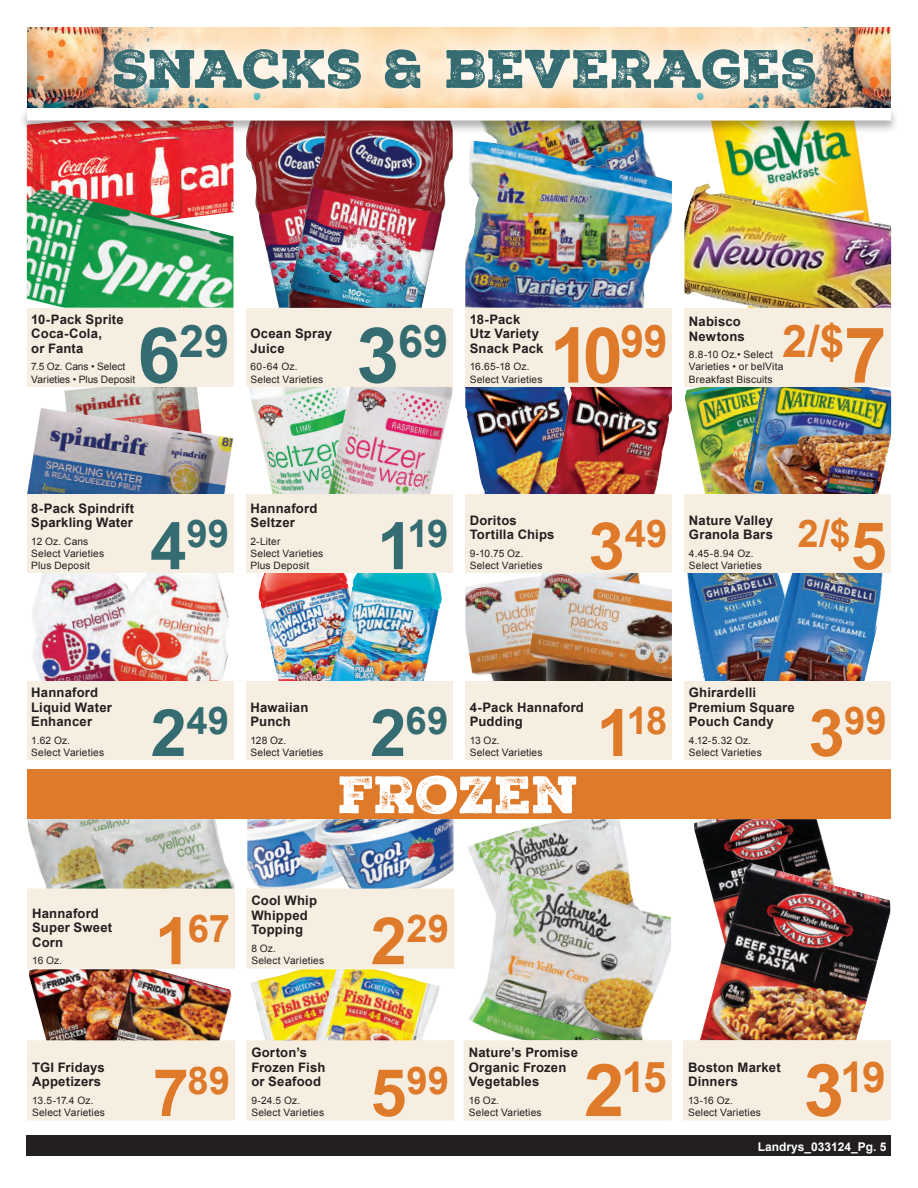
<style>
.page{position:relative;width:918px;height:1188px;background:#fff}
.page>*{position:absolute;margin:0;border:0;box-sizing:border-box;transform-origin:0 0}
.t1{font:700 77.1px "Arial";color:#de7a2a;scale:.94 1}
.t2{font:52.5px "Nexa Rust Slab Black 2";letter-spacing:-.01em;color:#356c72}
.t3{font:51px "Nexa Rust Slab Black 2";letter-spacing:-.02em;color:#fff}
.t4{font:700 45px "Arial";color:#356c72}
.t5{font:700 45px "Arial";color:#de7a2a}
.t6{font:700 42.45px "Arial";color:#de7a2a}
.t7{font:700 38.1px "Arial";color:#de7a2a}
.t8{font:700 38.1px "Arial";letter-spacing:.005em;color:#356c72}
.t9{font:700 13.05px/14.5px "Arial";letter-spacing:.015em;color:#231f20}
.t10{font:700 12px "Arial";color:#fff}
.t11{font:10.2px/12.1px "Arial";letter-spacing:.02em;color:#231f20}
.t12{font:10.2px/12.1px "Arial";color:#231f20}
.s1{font-size:77.1px}
.s2{font-size:65.55px}
.s3{font-size:72.75px}
</style>
<div class="page">
<div style="left:27px;top:770px;width:864px;height:49px;background:#de7a2a"></div>
<img style="left:694px;top:819px;width:135px;height:44px">
<img style="left:700px;top:863px;width:190px;height:177px">
<img style="left:468px;top:819px;width:158px;height:35px">
<img style="left:469px;top:854px;width:202px;height:186px">
<div style="left:464px;top:1040px;width:208px;height:80px;background:#f6eee1;border:1px solid #f6eee1"></div>
<div style="left:683px;top:1040px;width:208px;height:80px;background:#f6eee1;border:1px solid #f6eee1"></div>
<img style="left:28px;top:819px;width:61px;height:70px">
<img style="left:89px;top:819px;width:145px;height:70px">
<img style="left:29px;top:969px;width:85px;height:71px">
<img style="left:114px;top:969px;width:118px;height:71px">
<img style="left:247px;top:819px;width:68px;height:70px">
<img style="left:315px;top:819px;width:139px;height:70px">
<img style="left:250px;top:969px;width:65px;height:71px">
<img style="left:315px;top:969px;width:125px;height:71px">
<div style="left:27px;top:889px;width:208px;height:80px;background:#f6eee1"></div>
<div style="left:27px;top:1040px;width:208px;height:80px;background:#f6eee1;border:1px solid #f6eee1"></div>
<div style="left:246px;top:889px;width:208px;height:80px;background:#f6eee1"></div>
<div style="left:246px;top:1040px;width:208px;height:80px;background:#f6eee1;border:1px solid #f6eee1"></div>
<img style="left:27px;top:134px;width:206px;height:54px">
<img style="left:27px;top:188px;width:206px;height:120px">
<img style="left:64px;top:386px;width:138px;height:22px">
<img style="left:27px;top:408px;width:206px;height:86px">
<img style="left:32px;top:573px;width:53px;height:108px">
<img style="left:85px;top:573px;width:144px;height:108px">
<div style="left:27px;top:308px;width:206px;height:78px;background:#f6eee1"></div>
<div style="left:27px;top:494px;width:206px;height:79px;background:#f6eee1"></div>
<div style="left:27px;top:681px;width:206px;height:79px;background:#f6eee1"></div>
<img style="left:246px;top:134px;width:42px;height:174px">
<img style="left:288px;top:134px;width:165px;height:174px">
<img style="left:249px;top:386px;width:79px;height:108px">
<img style="left:328px;top:386px;width:125px;height:108px">
<img style="left:258px;top:573px;width:72px;height:108px">
<img style="left:330px;top:573px;width:112px;height:108px">
<div style="left:246px;top:308px;width:207px;height:78px;background:#f6eee1"></div>
<div style="left:246px;top:494px;width:207px;height:79px;background:#f6eee1"></div>
<div style="left:246px;top:681px;width:207px;height:79px;background:#f6eee1"></div>
<img style="left:489px;top:134px;width:156px;height:6px">
<img style="left:465px;top:140px;width:207px;height:168px">
<img style="left:465px;top:386px;width:81px;height:108px">
<img style="left:546px;top:386px;width:126px;height:108px">
<img style="left:465px;top:579px;width:49px;height:102px">
<img style="left:514px;top:573px;width:158px;height:108px">
<div style="left:465px;top:308px;width:207px;height:78px;background:#f6eee1"></div>
<div style="left:465px;top:494px;width:207px;height:79px;background:#f6eee1"></div>
<div style="left:465px;top:681px;width:207px;height:79px;background:#f6eee1"></div>
<img style="left:713px;top:134px;width:151px;height:50px">
<img style="left:685px;top:184px;width:206px;height:124px">
<img style="left:685px;top:386px;width:59px;height:108px">
<img style="left:744px;top:386px;width:147px;height:108px">
<img style="left:687px;top:573px;width:76px;height:108px">
<img style="left:763px;top:573px;width:120px;height:108px">
<div style="left:685px;top:308px;width:206px;height:78px;background:#f6eee1"></div>
<div style="left:685px;top:494px;width:206px;height:79px;background:#f6eee1"></div>
<div style="left:685px;top:681px;width:206px;height:79px;background:#f6eee1"></div>
<img style="left:27px;top:27px;width:864px;height:80px">
<svg style="left:83px;top:27px;width:762px;height:80px;background:#f4e0c8"></svg>
<div style="left:27px;top:1136px;width:864px;height:20px;background:#231f20"></div>
<div style="left:19px;top:107px;width:879px;height:27px;background:#231f20;opacity:.35"></div>
<div style="left:27px;top:108px;width:864px;height:12px;background:#fff"></div>
<h2 class="t2" style="left:113px;top:33px;width:706px">SNACKS &amp; BEVERAGES</h2>
<p class="t9" style="left:31px;top:312px;width:94px">10-Pack Sprite<br>Coca-Cola,<br>or Fanta</p>
<p class="t12" style="left:31px;top:361px;width:105px">7.5 Oz. Cans • Select<br>Varieties • Plus Deposit</p>
<h3 class="t4" style="left:137px;top:311px;width:93px"><span class="s1">6</span>29</h3>
<p class="t9" style="left:251px;top:327px;width:83px">Ocean Spray<br>Juice</p>
<p class="t11" style="left:251px;top:361px;width:74px">60-64 Oz.<br>Select Varieties</p>
<h3 class="t4" style="left:356px;top:311px;width:94px"><span class="s1">3</span>69</h3>
<p class="t9" style="left:470px;top:312px;width:75px">18-Pack<br>Utz Variety<br>Snack Pack</p>
<p class="t11" style="left:470px;top:361px;width:74px">16.65-18 Oz.<br>Select Varieties</p>
<h1 class="t1" style="left:550px;top:305px;width:127px">10<sup>99</sup></h1>
<p class="t9" style="left:689px;top:315px;width:57px">Nabisco<br>Newtons</p>
<p class="t11" style="left:689px;top:349px;width:96px">8.8-10 Oz.• Select<br>Varieties • or belVita<br>Breakfast Biscuits</p>
<h3 class="t5" style="left:782px;top:311px;width:106px">2/$<span class="s1">7</span></h3>
<p class="t9" style="left:31px;top:501px;width:105px">8-Pack Spindrift<br>Sparkling Water</p>
<p class="t11" style="left:31px;top:535px;width:74px">12 Oz. Cans<br>Select Varieties<br>Plus Deposit</p>
<h3 class="t8" style="left:150px;top:509px;width:80px"><span class="s2">4</span>99</h3>
<p class="t9" style="left:251px;top:501px;width:68px">Hannaford<br>Seltzer</p>
<p class="t11" style="left:251px;top:535px;width:74px">2-Liter<br>Select Varieties<br>Plus Deposit</p>
<h3 class="t8" style="left:377px;top:509px;width:73px"><span class="s2">1</span>19</h3>
<p class="t9" style="left:470px;top:513px;width:86px">Doritos<br>Tortilla Chips</p>
<p class="t11" style="left:470px;top:547px;width:74px">9-10.75 Oz.<br>Select Varieties</p>
<h3 class="t7" style="left:588px;top:509px;width:81px"><span class="s2">3</span>49</h3>
<p class="t9" style="left:689px;top:513px;width:86px">Nature Valley<br>Granola Bars</p>
<p class="t11" style="left:689px;top:547px;width:74px">4.45-8.94 Oz.<br>Select Varieties</p>
<h3 class="t7" style="left:797px;top:509px;width:91px">2/$<span class="s2">5</span></h3>
<p class="t9" style="left:31px;top:686px;width:82px">Hannaford<br>Liquid Water<br>Enhancer</p>
<p class="t11" style="left:31px;top:734px;width:74px">1.62 Oz.<br>Select Varieties</p>
<p class="t9" style="left:32px;top:906px;width:82px">Hannaford<br>Super Sweet<br>Corn</p>
<p class="t11" style="left:32px;top:955px;width:32px">16 Oz.</p>
<p class="t9" style="left:32px;top:1060px;width:74px">TGI Fridays<br>Appetizers</p>
<p class="t11" style="left:32px;top:1094px;width:74px">13.5-17.4 Oz.<br>Select Varieties</p>
<h3 class="t8" style="left:151px;top:696px;width:80px"><span class="s2">2</span>49</h3>
<p class="t9" style="left:251px;top:700px;width:59px">Hawaiian<br>Punch</p>
<p class="t11" style="left:251px;top:734px;width:74px">128 Oz.<br>Select Varieties</p>
<h3 class="t8" style="left:370px;top:696px;width:80px"><span class="s2">2</span>69</h3>
<p class="t9" style="left:470px;top:700px;width:116px">4-Pack Hannaford<br>Pudding</p>
<p class="t11" style="left:470px;top:734px;width:74px">13 Oz.<br>Select Varieties</p>
<h3 class="t3" style="left:339px;top:760px;width:242px">FROZEN</h3>
<h3 class="t7" style="left:596px;top:696px;width:73px"><span class="s2">1</span>18</h3>
<p class="t9" style="left:689px;top:686px;width:107px">Ghirardelli<br>Premium Square<br>Pouch Candy</p>
<p class="t11" style="left:689px;top:734px;width:74px">4.12-5.32 Oz.<br>Select Varieties</p>
<h3 class="t7" style="left:808px;top:696px;width:80px"><span class="s2">3</span>99</h3>
<h3 class="t7" style="left:155px;top:904px;width:77px"><span class="s2">1</span>67</h3>
<p class="t9" style="left:251px;top:894px;width:67px">Cool Whip<br>Whipped<br>Topping</p>
<p class="t11" style="left:251px;top:942px;width:74px">8 Oz.<br>Select Varieties</p>
<h3 class="t7" style="left:371px;top:904px;width:80px"><span class="s2">2</span>29</h3>
<h3 class="t7" style="left:153px;top:1056px;width:79px"><span class="s2">7</span>89</h3>
<p class="t9" style="left:251px;top:1046px;width:76px">Gorton’s<br>Frozen Fish or Seafood</p>
<p class="t11" style="left:251px;top:1094px;width:74px">9-24.5 Oz.<br>Select Varieties</p>
<h3 class="t7" style="left:370px;top:1056px;width:80px"><span class="s2">5</span>99</h3>
<p class="t9" style="left:469px;top:1046px;width:111px">Nature’s Promise<br>Organic Frozen<br>Vegetables</p>
<p class="t11" style="left:469px;top:1094px;width:74px">16 Oz.<br>Select Varieties</p>
<h3 class="t6" style="left:584px;top:1049px;width:84px"><span class="s3">2</span>15</h3>
<p class="t9" style="left:688px;top:1060px;width:94px">Boston Market<br>Dinners</p>
<p class="t11" style="left:688px;top:1094px;width:74px">13-16 Oz.<br>Select Varieties</p>
<h3 class="t6" style="left:804px;top:1049px;width:84px"><span class="s3">3</span>19</h3>
<p class="t10" style="left:758px;top:1138px;width:130px">Landrys_033124_Pg. 5</p>
</div>
